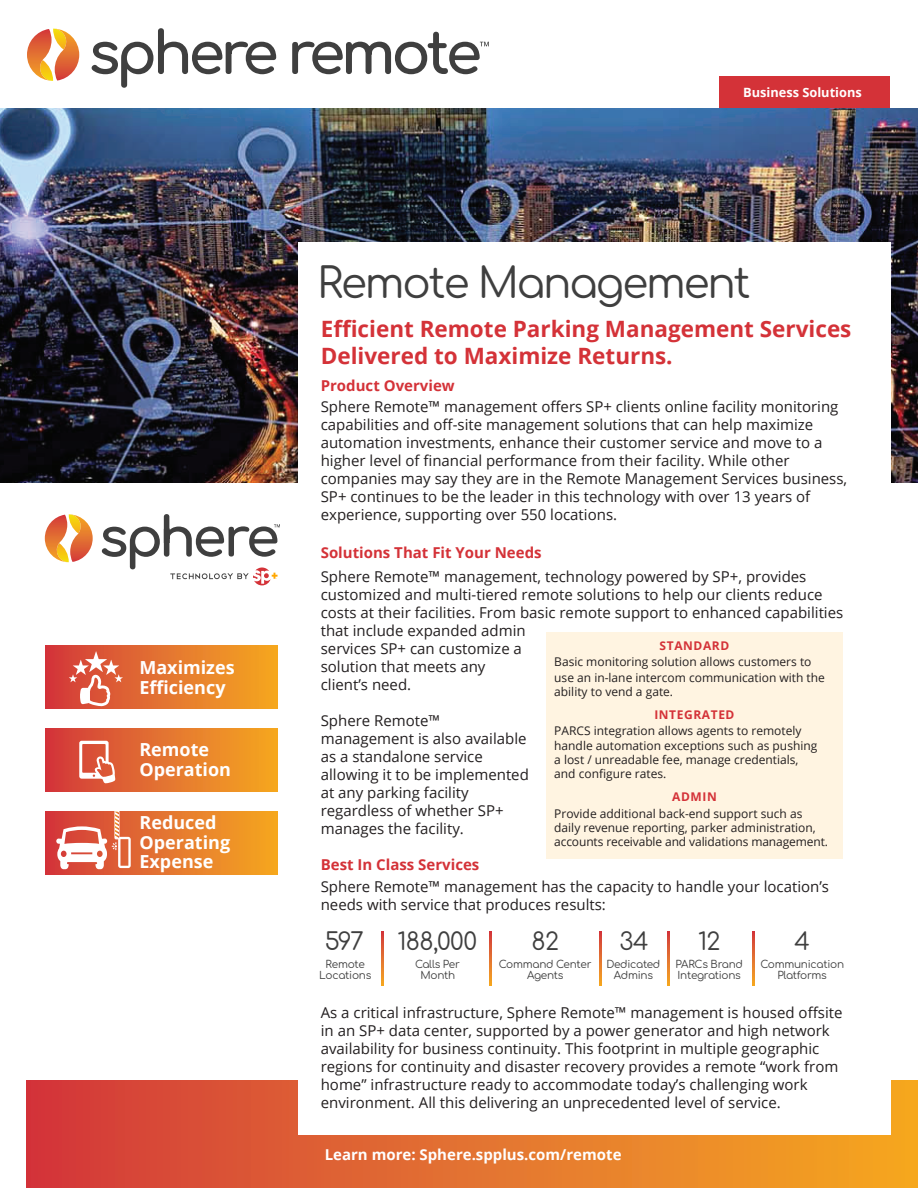
<style>
.page{position:relative;width:918px;height:1188px;background:#fff}
.page>*{position:absolute;margin:0;border:0;box-sizing:border-box;transform-origin:0 0}
.t1{font:42px "Comfortaa";letter-spacing:-.05em;color:#3f3f3f}
.t2{font:24px "Comfortaa";letter-spacing:-.025em;color:#3f3f3f}
.t3{font:700 22.5px/27px "Open Sans";color:#d43238}
.t4{font:700 18px/19.5px "Open Sans";color:#fff}
.t5{font:15px/18px "Open Sans";color:#231f20}
.t6{font:700 15px "Open Sans";color:#d43238}
.t7{font:700 15px "Open Sans";color:#fff}
.t8{font:700 12.75px "Open Sans";color:#fff}
.t9{font:12px/14.4px "Open Sans";color:#231f20}
.t10{font:700 12px "Open Sans";letter-spacing:.05em;color:#d43238}
.t11{font:10.5px/11.6px "Comfortaa";letter-spacing:-.025em;color:#3f3f3f;text-align:center}
</style>
<div class="page">
<svg style="left:27px;top:1080px;width:891px;height:108px;background:#e16a32"></svg>
<img style="left:1px;top:108px;width:917px;height:374px">
<div style="left:719px;top:76px;width:171px;height:32px;background:#d43238"></div>
<svg style="left:45px;top:514px;width:48px;height:48px"></svg>
<svg style="left:102px;top:514px;width:178px;height:71px"></svg>
<div style="left:298px;top:242px;width:593px;height:892px;background:#fff"></div>
<svg style="left:27px;top:29px;width:52px;height:52px"></svg>
<svg style="left:92px;top:28px;width:184px;height:60px"></svg>
<svg style="left:292px;top:32px;width:197px;height:42px"></svg>
<div style="left:546px;top:633px;width:296px;height:226px;background:#fff4e1"></div>
<svg style="left:382px;top:931px;width:1px;height:54px"></svg>
<svg style="left:489px;top:931px;width:2px;height:54px"></svg>
<svg style="left:599px;top:931px;width:2px;height:54px"></svg>
<svg style="left:668px;top:931px;width:2px;height:54px"></svg>
<svg style="left:752px;top:931px;width:2px;height:54px"></svg>
<div style="left:46px;top:729px;width:231px;height:63px;background:linear-gradient(to right,#d2383c,#f5a922)"></div>
<svg style="left:79px;top:741px;width:36px;height:42px"></svg>
<div style="left:46px;top:646px;width:231px;height:63px;background:linear-gradient(to right,#d2393d,#f5a922)"></div>
<svg style="left:69px;top:651px;width:54px;height:55px"></svg>
<div style="left:46px;top:812px;width:231px;height:63px;background:linear-gradient(to right,#d2383c,#f5a922)"></div>
<svg style="left:56px;top:812px;width:75px;height:57px"></svg>
<p class="t4" style="left:139px;top:657px;width:97px">Maximizes<br>Efficiency</p>
<p class="t4" style="left:139px;top:740px;width:93px">Remote<br>Operation</p>
<p class="t4" style="left:139px;top:812px;width:92px">Reduced<br>Operating<br>Expense</p>
<p class="t8" style="left:743px;top:83px;width:120px">Business Solutions</p>
<h1 class="t1" style="left:317px;top:245px;width:435px">Remote Management</h1>
<h3 class="t3" style="left:321px;top:315px;width:532px">Efficient Remote Parking Management Services<br>Delivered to Maximize Returns.</h3>
<p class="t6" style="left:321px;top:375px;width:135px">Product Overview</p>
<p class="t5" style="left:321px;top:397px;width:528px">Sphere Remote™ management offers SP+ clients online facility monitoring capabilities and off-site management solutions that can help maximize automation investments, enhance their customer service and move to a higher level of financial performance from their facility. While other companies may say they are in the Remote Management Services business, SP+ continues to be the leader in this technology with over 13 years of experience, supporting over 550 locations.</p>
<p class="t6" style="left:321px;top:542px;width:222px">Solutions That Fit Your Needs</p>
<p class="t5" style="left:321px;top:567px;width:524px">Sphere Remote™ management, technology powered by SP+, provides customized and multi-tiered remote solutions to help our clients reduce costs at their facilities. From basic remote support to enhanced capabilities that include expanded admin<br>services SP+ can customize a<br>solution that meets any<br>client’s need.</p>
<p class="t5" style="left:321px;top:711px;width:210px">Sphere Remote™ management is also available as a standalone service allowing it to be implemented at any parking facility regardless of whether SP+ manages the facility.</p>
<p class="t6" style="left:321px;top:854px;width:160px">Best In Class Services</p>
<p class="t5" style="left:321px;top:877px;width:510px">Sphere Remote™ management has the capacity to handle your location’s needs with service that produces results:</p>
<p class="t10" style="left:660px;top:637px;width:71px">STANDARD</p>
<p class="t9" style="left:554px;top:653px;width:272px;line-height:15.9px">Basic monitoring solution allows customers to use an in-lane intercom communication with the</p>
<p class="t9" style="left:554px;top:684px;width:120px">ability to vend a gate.</p>
<p class="t10" style="left:654px;top:706px;width:82px">INTEGRATED</p>
<p class="t9" style="left:554px;top:723px;width:265px">PARCS integration allows agents to remotely handle automation exceptions such as pushing a lost / unreadable fee, manage credentials, and configure rates.</p>
<p class="t10" style="left:672px;top:788px;width:46px">ADMIN</p>
<p class="t9" style="left:554px;top:806px;width:275px">Provide additional back-end support such as daily revenue reporting, parker administration, accounts receivable and validations management.</p>
<h2 class="t2" style="left:325px;top:920px;width:41px">597</h2>
<p class="t11" style="left:319px;top:957px;width:54px">Remote<br>Locations</p>
<h2 class="t2" style="left:397px;top:920px;width:81px">188,000</h2>
<p class="t11" style="left:415px;top:957px;width:46px">Calls Per<br>Month</p>
<h2 class="t2" style="left:532px;top:920px;width:29px">82</h2>
<p class="t11" style="left:499px;top:957px;width:94px">Command Center<br>Agents</p>
<h2 class="t2" style="left:620px;top:920px;width:30px">34</h2>
<p class="t11" style="left:606px;top:957px;width:55px">Dedicated<br>Admins</p>
<h2 class="t2" style="left:698px;top:920px;width:24px">12</h2>
<p class="t11" style="left:675px;top:957px;width:69px;text-align:left">PARCs Brand<br>Integrations</p>
<h2 class="t2" style="left:795px;top:920px;width:17px">4</h2>
<p class="t11" style="left:760px;top:957px;width:85px">Communication<br>Platforms</p>
<p class="t5" style="left:321px;top:1003px;width:523px">As a critical infrastructure, Sphere Remote™ management is housed offsite in an SP+ data center, supported by a power generator and high network availability for business continuity. This footprint in multiple geographic regions for continuity and disaster recovery provides a remote “work from home” infrastructure ready to accommodate today’s challenging work environment. All this delivering an unprecedented level of service.</p>
<p class="t7" style="left:325px;top:1144px;width:298px">Learn more: Sphere.spplus.com/remote</p>
</div>
